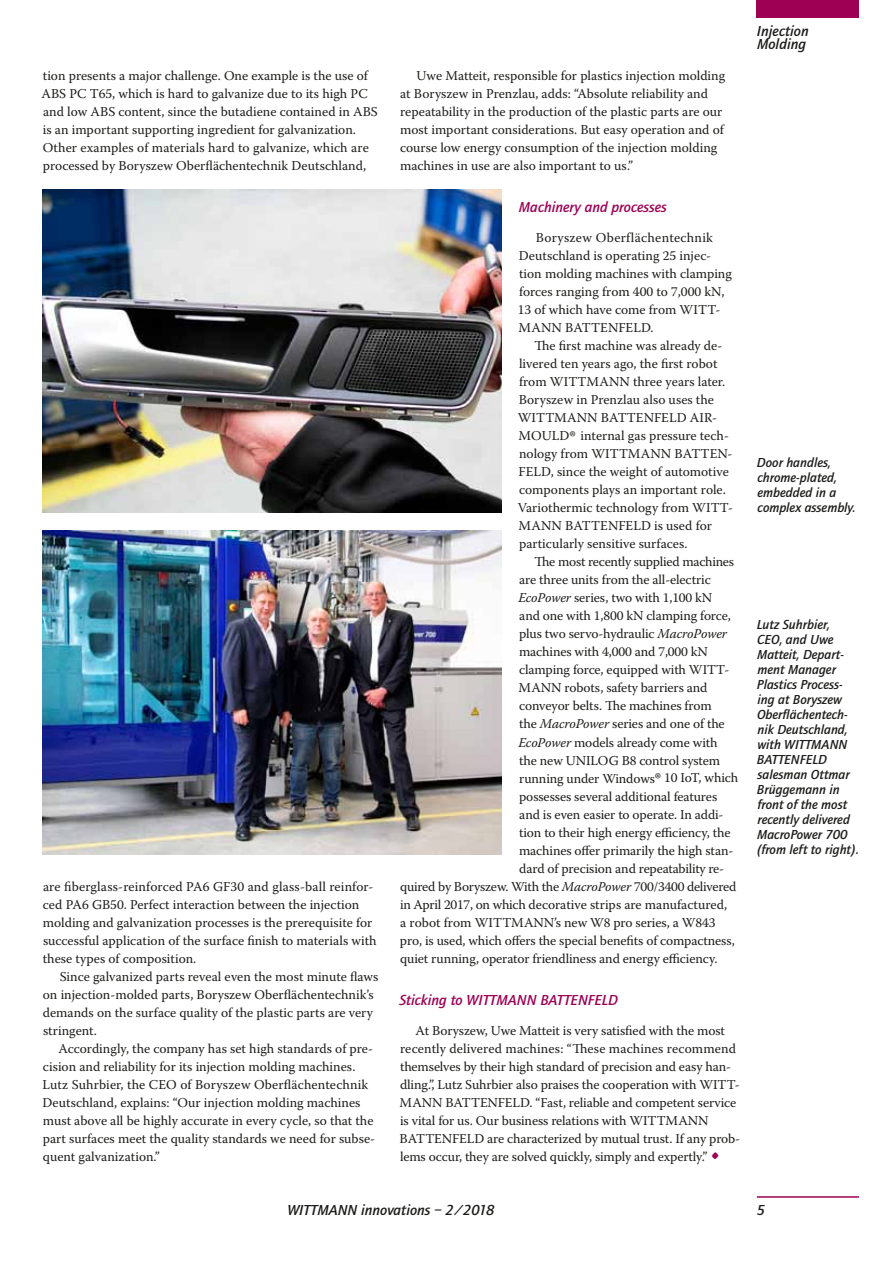
<style>
.page{position:relative;width:893px;height:1263px;background:#fff}
.page>*{position:absolute;margin:0;border:0;box-sizing:border-box;transform-origin:0 0}
.t1{font:italic 500 15px "Quay Sans";color:#9e0054}
.t2{font:italic 500 15px/13.5px "Quay Sans";color:#1d1d1b}
.t3{font:13.5px/18px "Warnock Pro";color:#1d1d1b}
.t4{font:italic 500 13.5px/15px "Quay Sans";color:#1d1d1b}
.t5{font:13.5px "Warnock Pro";letter-spacing:-.02em;color:#1d1d1b}
.s1{font-size:21px}
.s2{font-style:italic}
.s3{font-size:24px;color:#9e0054}
</style>
<div class="page">
<div style="left:757px;top:0;width:102px;height:18px;background:#9e0054"></div>
<hr style="left:757px;top:1196px;width:102px;height:2px;background:#9e0054">
<img style="left:43px;top:530px;width:459px;height:324px">
<img style="left:43px;top:189px;width:459px;height:323px">
<p class="t3" style="left:41px;top:66px;width:338px">tion presents a major challenge. One example is the use of ABS PC T65, which is hard to galvanize due to its high PC and low ABS content, since the butadiene contained in ABS is an important supporting ingredient for galvanization.<br>Other examples of materials hard to galvanize, which are processed by Boryszew Oberflächentechnik Deutschland,</p>
<p class="t3" style="left:43px;top:877px;width:335px">are fiberglass-reinforced PA6 GF30 and glass-ball reinfor&shy;ced PA6 GB50. Perfect interaction between the injection molding and galvanization processes is the prerequisite for successful application of the surface finish to materials with these types of composition.</p>
<p class="t3" style="left:43px;top:967px;width:337px;text-indent:17px">Since galvanized parts reveal even the most minute flaws on injection-molded parts, Boryszew Oberflächentechnik’s demands on the surface quality of the plastic parts are very stringent.</p>
<p class="t3" style="left:43px;top:1039px;width:334px;text-indent:16px">Accordingly, the company has set high standards of pre&shy;cision and reliability for its injection molding machines.<br>Lutz Suhrbier, the CEO of Boryszew Oberflächentechnik Deutschland, explains: “Our injection molding machines must above all be highly accurate in every cycle, so that the part surfaces meet the quality standards we need for subse&shy;quent galvanization.”</p>
<p class="t3" style="left:400px;top:66px;width:327px;text-indent:17px">Uwe Matteit, responsible for plastics injection molding at Boryszew in Prenzlau, adds: “Absolute reliability and repeatability in the production of the plastic parts are our most important considerations. But easy operation and of course low energy consumption of the injection molding machines in use are also important to us.”</p>
<p class="t1" style="left:519px;top:198px;width:149px">Machinery and processes</p>
<p class="t3" style="left:518px;top:228px;width:216px;text-indent:18px">Boryszew Oberflächentechnik<br>Deutschland is operating 25 injec&shy;tion molding machines with clamping forces ranging from 400 to 7,000 kN,<br>13 of which have come from WITT-<br>MANN BATTENFELD.</p>
<p class="t3" style="left:518px;top:336px;width:217px;text-indent:17px">The first machine was already de&shy;livered ten years ago, the first robot from WITTMANN three years later.<br>Boryszew in Prenzlau also uses the WITTMANN BATTENFELD AIR-MOULD<span class="s1">®</span> internal gas pressure tech&shy;nology from WITTMANN BATTEN-FELD, since the weight of automotive components plays an important role.<br>Variothermic technology from WITT-MANN BATTENFELD is used for particularly sensitive surfaces.</p>
<p class="t5" style="left:534px;top:554px;width:201px">The most recently supplied machines</p>
<p class="t3" style="left:519px;top:571px;width:193px">are three units from the all-electric</p>
<p class="t3" style="left:518px;top:589px;width:195px"><span class="s2">EcoPower</span> series, two with 1,100 kN</p>
<p class="t3" style="left:519px;top:607px;width:213px">and one with 1,800 kN clamping force,</p>
<p class="t3" style="left:519px;top:625px;width:210px">plus two servo-hydraulic <span class="s2">MacroPower</span></p>
<p class="t3" style="left:519px;top:643px;width:190px">machines with 4,000 and 7,000 kN</p>
<p class="t3" style="left:519px;top:661px;width:212px">clamping force, equipped with WITT-</p>
<p class="t3" style="left:519px;top:679px;width:190px">MANN robots, safety barriers and</p>
<p class="t3" style="left:519px;top:697px;width:194px">conveyor belts. The machines from</p>
<p class="t3" style="left:519px;top:715px;width:207px">the <span class="s2">MacroPower</span> series and one of the</p>
<p class="t3" style="left:518px;top:733px;width:201px"><span class="s2">EcoPower</span> models already come with</p>
<p class="t3" style="left:519px;top:751px;width:202px">the new UNILOG B8 control system</p>
<p class="t3" style="left:519px;top:769px;width:221px">running under Windows<span class="s1">®</span> 10 IoT, which</p>
<p class="t3" style="left:519px;top:787px;width:200px">possesses several additional features</p>
<p class="t3" style="left:519px;top:805px;width:206px">and is even easier to operate. In addi-</p>
<p class="t3" style="left:519px;top:823px;width:213px">tion to their high energy efficiency, the</p>
<p class="t3" style="left:519px;top:841px;width:216px">machines offer primarily the high stan-</p>
<p class="t3" style="left:519px;top:859px;width:206px">dard of precision and repeatability re-</p>
<p class="t5" style="left:400px;top:878px;width:338px">quired by Boryszew. With the <span class="s2">MacroPower</span> 700/3400 delivered</p>
<p class="t3" style="left:400px;top:895px;width:329px">in April 2017, on which decorative strips are manufactured,</p>
<p class="t3" style="left:400px;top:913px;width:317px">a robot from WITTMANN’s new W8 pro series, a W843</p>
<p class="t3" style="left:400px;top:931px;width:336px">pro, is used, which offers the special benefits of compactness,</p>
<p class="t3" style="left:400px;top:949px;width:319px">quiet running, operator friendliness and energy efficiency.</p>
<p class="t1" style="left:400px;top:991px;width:220px">Sticking to WITTMANN BATTENFELD</p>
<p class="t3" style="left:399px;top:1021px;width:342px;text-indent:16px">At Boryszew, Uwe Matteit is very satisfied with the most recently delivered machines: “These machines recommend themselves by their high standard of precision and easy han&shy;dling.”, Lutz Suhrbier also praises the cooperation with WITT-MANN BATTENFELD. “Fast, reliable and competent service is vital for us. Our business relations with WITTMANN BATTENFELD are characterized by mutual trust. If any prob&shy;lems occur, they are solved quickly, simply and expertly.” <span class="s3">•</span></p>
<p class="t2" style="left:757px;top:24px;width:53px">Injection<br>Molding</p>
<p class="t4" style="left:757px;top:455px;width:100px">Door handles, chrome-plated, embedded in a complex assembly.</p>
<p class="t4" style="left:756px;top:617px;width:104px">Lutz Suhrbier,<br>CEO, and Uwe<br>Matteit, Depart&shy;ment Manager<br>Plastics Process&shy;ing at Boryszew<br>Oberflächentech&shy;nik Deutschland, with WITTMANN<br>BATTENFELD salesman Ottmar<br>Brüggemann in front of the most recently delivered<br>MacroPower 700 (from left to right).</p>
<p class="t2" style="left:287px;top:1203px;width:208px">WITTMANN innovations – 2/2018</p>
<p class="t2" style="left:757px;top:1203px;width:10px">5</p>
</div>
